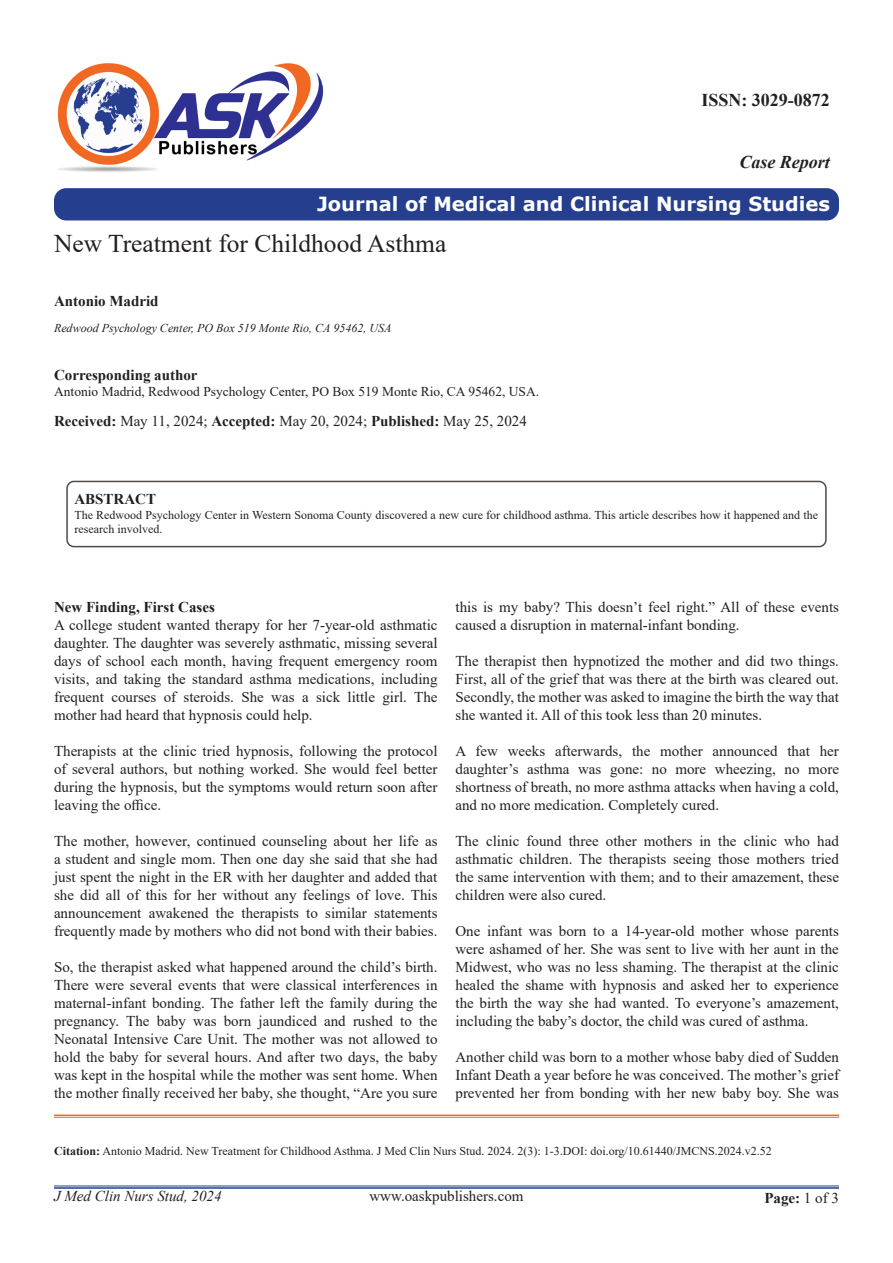
<style>
.page{position:relative;width:893px;height:1263px;background:#fff}
.page>*{position:absolute;margin:0;border:0;box-sizing:border-box;transform-origin:0 0}
.t1{font:25.5px "Times New Roman";color:#231f20}
.t2{font:700 19.5px "Verdana";color:#fff}
.t3{font:700 18px "Times New Roman";color:#231f20}
.t4{font:italic 700 18px "Times New Roman";color:#231f20}
.t5{font:15px/18px "Times New Roman";color:#231f20;text-align:justify}
.t6{font:700 15px "Times New Roman";color:#231f20}
.t7{font:italic 15px "Times New Roman";color:#231f20}
.t8{font:13.5px "Times New Roman";color:#231f20}
.t9{font:12px/14.4px "Times New Roman";color:#231f20}
.t10{font:italic 12px "Times New Roman";color:#231f20}
.s1{font-weight:700}
.s2{font-weight:400}
</style>
<div class="page">
<hr style="left:54px;top:1186px;width:785px;height:1px;background:#24418f">
<hr style="left:54px;top:1187px;width:785px;height:2px;background:#24418f">
<div style="left:54px;top:188px;width:785px;height:32px;background:#253f8e;border-radius:12px"></div>
<hr style="left:54px;top:1114px;width:785px;height:2px;background:#f06822">
<hr style="left:54px;top:1117px;width:785px;height:1px;background:#f06822">
<img style="left:57px;top:63px;width:267px;height:109px">
<div style="left:66px;top:481px;width:761px;height:66px;border:2px solid #524a47;border-radius:7px"></div>
<p class="t3" style="left:701px;top:87px;width:130px">ISSN: 3029-0872</p>
<p class="t4" style="left:739px;top:150px;width:92px">Case Report</p>
<p class="t2" style="left:317px;top:191px;width:514px">Journal of Medical and Clinical Nursing Studies</p>
<p class="t1" style="left:54px;top:226px;width:394px">New Treatment for Childhood Asthma</p>
<p class="t6" style="left:54px;top:290px;width:106px">Antonio Madrid</p>
<p class="t10" style="left:54px;top:320px;width:339px">Redwood Psychology Center, PO Box 519 Monte Rio, CA 95462, USA</p>
<p class="t6" style="left:54px;top:364px;width:145px">Corresponding author</p>
<p class="t8" style="left:54px;top:382px;width:487px">Antonio Madrid, Redwood Psychology Center, PO Box 519 Monte Rio, CA 95462, USA.</p>
<p class="t5" style="left:54px;top:411px;width:474px"><span class="s1">Received:</span> May 11, 2024; <span class="s1">Accepted:</span> May 20, 2024; <span class="s1">Published:</span> May 25, 2024</p>
<p class="t6" style="left:74px;top:489px;width:83px">ABSTRACT</p>
<p class="t9" style="left:74px;top:507px;width:745px">The Redwood Psychology Center in Western Sonoma County discovered a new cure for childhood asthma. This article describes how it happened and the research involved.</p>
<p class="t6" style="left:54px;top:596px;width:162px">New Finding, First Cases</p>
<p class="t5" style="left:54px;top:616px;width:385px">A college student wanted therapy for her 7-year-old asthmatic daughter. The daughter was severely asthmatic, missing several days of school each month, having frequent emergency room visits, and taking the standard asthma medications, including frequent courses of steroids. She was a sick little girl. The mother had heard that hypnosis could help.</p>
<p class="t5" style="left:54px;top:742px;width:385px">Therapists at the clinic tried hypnosis, following the protocol of several authors, but nothing worked. She would feel better during the hypnosis, but the symptoms would return soon after leaving the office.</p>
<p class="t5" style="left:54px;top:832px;width:385px">The mother, however, continued counseling about her life as a student and single mom. Then one day she said that she had just spent the night in the ER with her daughter and added that she did all of this for her without any feelings of love. This announcement awakened the therapists to similar statements frequently made by mothers who did not bond with their babies.</p>
<p class="t5" style="left:54px;top:958px;width:385px">So, the therapist asked what happened around the child’s birth.<br>There were several events that were classical interferences in maternal-infant bonding. The father left the family during the pregnancy. The baby was born jaundiced and rushed to the Neonatal Intensive Care Unit. The mother was not allowed to hold the baby for several hours. And after two days, the baby was kept in the hospital while the mother was sent home. When the mother finally received her baby, she thought, “Are you sure</p>
<p class="t5" style="left:455px;top:598px;width:385px">this is my baby? This doesn’t feel right.” All of these events caused a disruption in maternal-infant bonding.</p>
<p class="t5" style="left:455px;top:652px;width:385px">The therapist then hypnotized the mother and did two things.<br>First, all of the grief that was there at the birth was cleared out.<br>Secondly, the mother was asked to imagine the birth the way that she wanted it. All of this took less than 20 minutes.</p>
<p class="t5" style="left:455px;top:742px;width:385px">A few weeks afterwards, the mother announced that her daughter’s asthma was gone: no more wheezing, no more shortness of breath, no more asthma attacks when having a cold, and no more medication. Completely cured.</p>
<p class="t5" style="left:455px;top:832px;width:385px">The clinic found three other mothers in the clinic who had asthmatic children. The therapists seeing those mothers tried the same intervention with them; and to their amazement, these children were also cured.</p>
<p class="t5" style="left:455px;top:922px;width:385px">One infant was born to a 14-year-old mother whose parents were ashamed of her. She was sent to live with her aunt in the Midwest, who was no less shaming. The therapist at the clinic healed the shame with hypnosis and asked her to experience the birth the way she had wanted. To everyone’s amazement, including the baby’s doctor, the child was cured of asthma.</p>
<p class="t5" style="left:455px;top:1048px;width:385px">Another child was born to a mother whose baby died of Sudden Infant Death a year before he was conceived. The mother’s grief prevented her from bonding with her new baby boy. She was</p>
<p class="t9" style="left:54px;top:1143px;width:719px"><span class="s1">Citation:</span> Antonio Madrid. New Treatment for Childhood Asthma. J Med Clin Nurs Stud. 2024. 2(3): 1-3.DOI: doi.org/10.61440/JMCNS.2024.v2.52</p>
<p class="t7" style="left:54px;top:1186px;width:169px">J Med Clin Nurs Stud, 2024</p>
<p class="t5" style="left:369px;top:1187px;width:156px">www.oaskpublishers.com</p>
<p class="t6" style="left:764px;top:1187px;width:76px">Page: <span class="s2">1 of 3</span></p>
</div>
